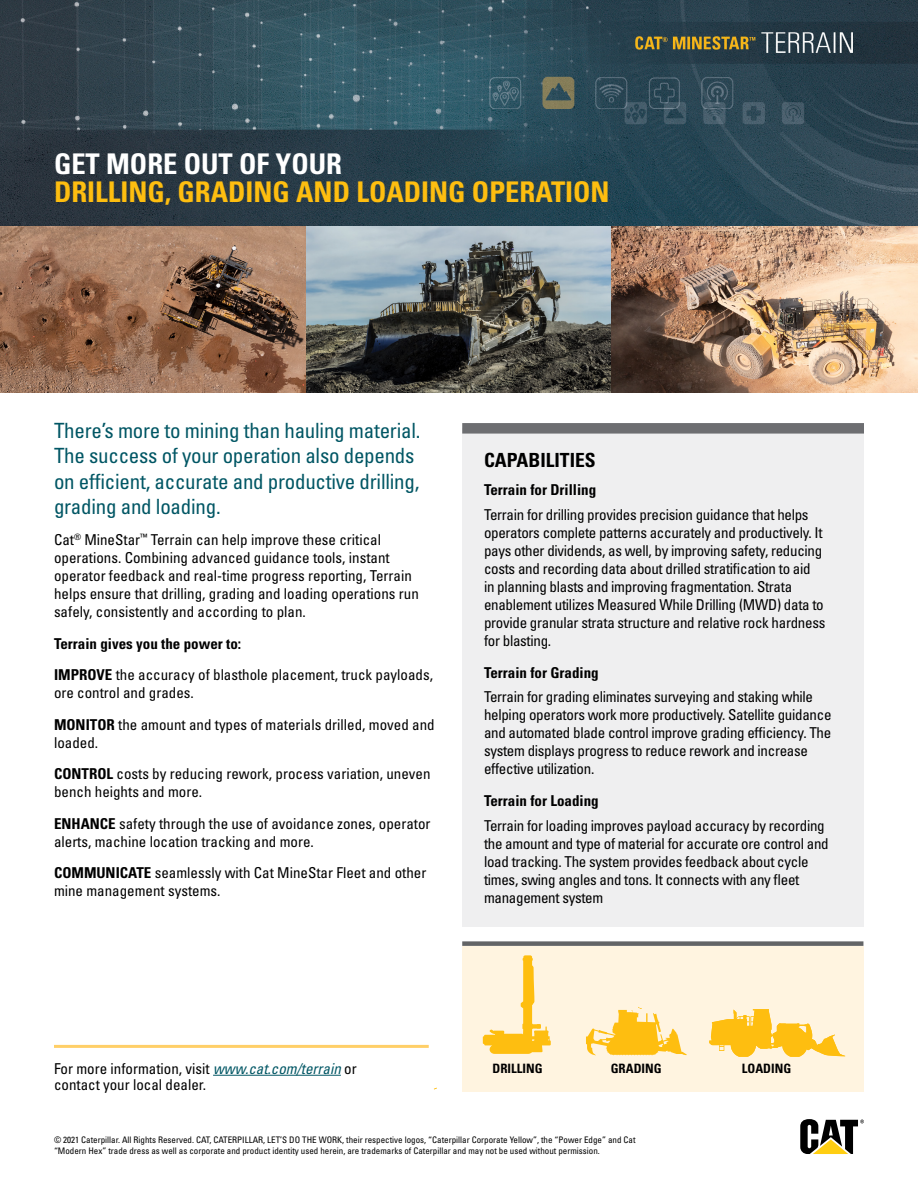
<style>
.page{position:relative;width:918px;height:1188px;background:#fff}
.page>*{position:absolute;margin:0;border:0;box-sizing:border-box;transform-origin:0 0}
.t1{font:700 condensed 28.5px "Univers LT Std";color:#febe10}
.t2{font:700 condensed 28.5px "Univers LT Std";color:#fff}
.t3{font:condensed 21px/25.2px "Univers LT Std";letter-spacing:-.01em;color:#005664}
.t4{font:700 condensed 19.5px "Univers LT Std";color:#000}
.t5{font:condensed 15px/18px "Univers LT Std";letter-spacing:-.02em;color:#000}
.t6{font:condensed 15px/31.5px "Univers LT Std";color:#000}
.t7{font:700 condensed 15px "Univers LT Std";color:#000}
.t8{font:700 condensed 12.9px "Univers LT Std";color:#000}
.t9{font:condensed 9px/10.8px "Univers LT Std";color:#000}
.s1{font-weight:700}
.s2{font-style:italic;color:#005664}
</style>
<div class="page">
<div style="left:462px;top:946px;width:402px;height:145px;background:#fff4e0"></div>
<div style="left:462px;top:941px;width:401px;height:5px;background:#636466"></div>
<img style="left:0;top:0;width:918px;height:227px">
<img style="left:0;top:227px;width:918px;height:165px">
<svg style="left:800px;top:1119px;width:64px;height:35px"></svg>
<div style="left:462px;top:428px;width:402px;height:499px;background:#efeff0"></div>
<div style="left:462px;top:423px;width:402px;height:11px;background:#6d6e71"></div>
<svg style="left:586px;top:1007px;width:101px;height:49px"></svg>
<svg style="left:483px;top:955px;width:68px;height:99px"></svg>
<svg style="left:709px;top:1009px;width:136px;height:48px"></svg>
<hr style="left:213px;top:1075px;width:128px;height:1px;background:#005664">
<hr style="left:54px;top:1045px;width:375px;height:3px;background:#ffcf67">
<h1 class="t2" style="left:54px;top:146px;width:290px">GET MORE OUT OF YOUR</h1>
<h1 class="t1" style="left:54px;top:175px;width:557px">DRILLING, GRADING AND LOADING OPERATION</h1>
<h2 class="t3" style="left:54px;top:418px;width:368px">There’s more to mining than hauling material.<br>The success of your operation also depends on efficient, accurate and productive drilling, grading and loading.</h2>
<p class="t6" style="left:54px;top:531px;width:366px;line-height:18px">Cat<sup>®</sup> MineStar<sup>™</sup> Terrain can help improve these critical operations. Combining advanced guidance tools, instant operator feedback and real-time progress reporting, Terrain helps ensure that drilling, grading and loading operations run safely, consistently and according to plan.</p>
<p class="t6" style="left:54px;top:628px;width:381px"><span class="s1">Terrain gives you the power to:<br>IMPROVE</span> the accuracy of blasthole placement, truck payloads,</p>
<p class="t6" style="left:54px;top:677px;width:382px">ore control and grades.<br><span class="s1">MONITOR</span> the amount and types of materials drilled, moved and</p>
<p class="t6" style="left:54px;top:727px;width:378px">loaded.<br><span class="s1">CONTROL</span> costs by reducing rework, process variation, uneven</p>
<p class="t6" style="left:54px;top:776px;width:378px">bench heights and more.<br><span class="s1">ENHANCE</span> safety through the use of avoidance zones, operator</p>
<p class="t6" style="left:54px;top:826px;width:374px">alerts, machine location tracking and more.<br><span class="s1">COMMUNICATE</span> seamlessly with Cat MineStar Fleet and other</p>
<p class="t6" style="left:54px;top:875px;width:168px">mine management systems.</p>
<h3 class="t4" style="left:484px;top:448px;width:113px">CAPABILITIES</h3>
<p class="t7" style="left:484px;top:481px;width:114px">Terrain for Drilling</p>
<p class="t5" style="left:484px;top:506px;width:343px">Terrain for drilling provides precision guidance that helps operators complete patterns accurately and productively. It pays other dividends, as well, by improving safety, reducing costs and recording data about drilled stratification to aid<br>in planning blasts and improving fragmentation. Strata enablement utilizes Measured While Drilling (MWD) data to provide granular strata structure and relative rock hardness for blasting.</p>
<p class="t7" style="left:484px;top:663px;width:116px">Terrain for Grading</p>
<p class="t5" style="left:484px;top:688px;width:349px">Terrain for grading eliminates surveying and staking while helping operators work more productively. Satellite guidance and automated blade control improve grading efficiency. The system displays progress to reduce rework and increase effective utilization.</p>
<p class="t7" style="left:484px;top:791px;width:116px">Terrain for Loading</p>
<p class="t5" style="left:484px;top:816px;width:346px">Terrain for loading improves payload accuracy by recording the amount and type of material for accurate ore control and load tracking. The system provides feedback about cycle times, swing angles and tons. It connects with any fleet management system</p>
<p class="t6" style="left:54px;top:1052px;width:304px">For more information, visit <span class="s2">www.cat.com/terrain</span> or</p>
<p class="t8" style="left:493px;top:1060px;width:52px">DRILLING</p>
<p class="t8" style="left:611px;top:1060px;width:52px">GRADING</p>
<p class="t8" style="left:742px;top:1060px;width:51px">LOADING</p>
<p class="t6" style="left:54px;top:1069px;width:154px">contact your local dealer.</p>
<p class="t9" style="left:54px;top:1134px;width:583px">© 2021 Caterpillar. All Rights Reserved. CAT, CATERPILLAR, LET’S DO THE WORK, their respective logos, “Caterpillar Corporate Yellow”, the “Power Edge” and Cat “Modern Hex” trade dress as well as corporate and product identity used herein, are trademarks of Caterpillar and may not be used without permission.</p>
</div>
